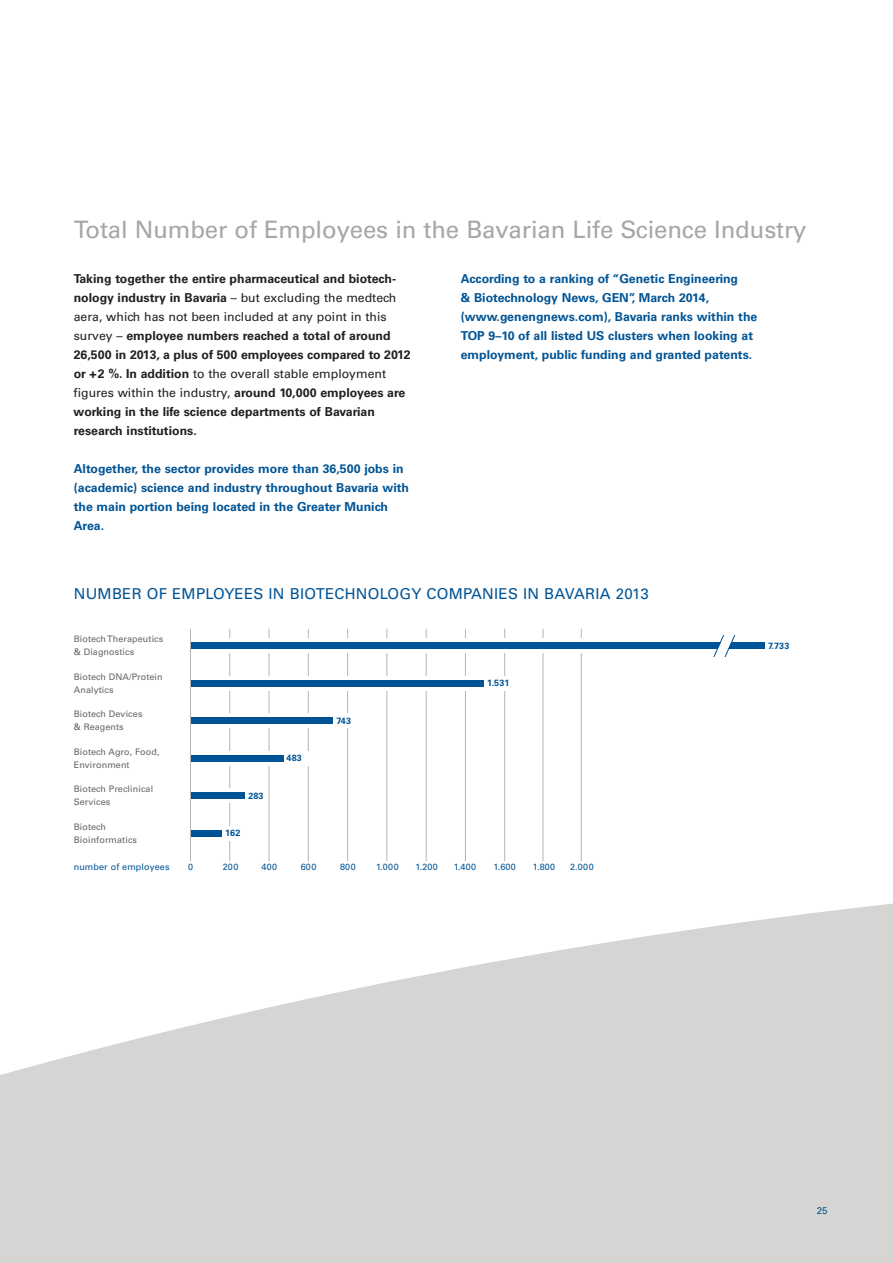
<style>
.page{position:relative;width:893px;height:1263px;background:#fff}
.page>*{position:absolute;margin:0;border:0;box-sizing:border-box;transform-origin:0 0}
.t1{font:24px "Univers LT";letter-spacing:-.005em;color:#a9a5a4}
.t2{font:15px "Univers LT";letter-spacing:.015em;color:#005495}
.t3{font:700 12.3px/19px "Univers LT";color:#231f20}
.t4{font:700 12.3px/19px "Univers LT";color:#005495}
.t5{font:9.75px "Univers LT";color:#005495}
.t6{font:9px/12.8px "Univers LT";letter-spacing:.01em;color:#696362}
.t7{font:9px "Univers LT";letter-spacing:.01em;color:#005495}
.t8{font:700 9px "Univers LT";letter-spacing:.01em;color:#005495}
.s1{font-weight:400}
</style>
<div class="page">
<svg style="left:0;top:800px;width:893px;height:463px;fill:#d7d5d3"></svg>
<hr style="left:229px;top:629px;width:1px;height:232px;background:#b7b3b3">
<hr style="left:269px;top:629px;width:1px;height:232px;background:#b7b3b3">
<hr style="left:308px;top:629px;width:1px;height:232px;background:#b7b3b3">
<hr style="left:347px;top:629px;width:1px;height:232px;background:#b7b3b3">
<hr style="left:386px;top:629px;width:1px;height:232px;background:#b7b3b3">
<hr style="left:426px;top:629px;width:1px;height:232px;background:#b7b3b3">
<hr style="left:465px;top:629px;width:1px;height:232px;background:#b7b3b3">
<hr style="left:504px;top:629px;width:1px;height:232px;background:#b7b3b3">
<hr style="left:543px;top:629px;width:1px;height:232px;background:#b7b3b3">
<hr style="left:581px;top:629px;width:1px;height:232px;background:#b7b3b3">
<div style="left:200px;top:639px;width:466px;height:14px;background:#fff"></div>
<div style="left:200px;top:676px;width:315px;height:14px;background:#fff"></div>
<div style="left:200px;top:713px;width:160px;height:15px;background:#fff"></div>
<div style="left:200px;top:751px;width:120px;height:14px;background:#fff"></div>
<div style="left:200px;top:788px;width:65px;height:15px;background:#fff"></div>
<div style="left:200px;top:826px;width:44px;height:14px;background:#fff"></div>
<div style="left:191px;top:642px;width:574px;height:7px;background:#005495"></div>
<div style="left:191px;top:680px;width:293px;height:6px;background:#005495"></div>
<div style="left:191px;top:717px;width:142px;height:7px;background:#005495"></div>
<div style="left:191px;top:755px;width:92px;height:6px;background:#005495"></div>
<div style="left:191px;top:792px;width:54px;height:7px;background:#005495"></div>
<div style="left:191px;top:830px;width:31px;height:6px;background:#005495"></div>
<hr style="left:190px;top:629px;width:1px;height:232px;background:#b7b3b3">
<svg style="left:713px;top:635px;width:23px;height:22px"></svg>
<h1 class="t1" style="left:74px;top:221px;width:734px">Total Number of Employees in the Bavarian Life Science Industry</h1>
<p class="t3" style="left:74px;top:270px;width:339px">Taking together the entire pharmaceutical and biotech&shy;nology industry in Bavaria <span class="s1">– but excluding the medtech aera, which has not been included at any point in this survey –</span> employee numbers reached a total of around 26,500 in 2013, a plus of 500 employees compared to 2012 or +2 %. In addition <span class="s1">to the overall stable employment figures within the industry,</span> around 10,000 employees are working in the life science departments of Bavarian research institutions.</p>
<p class="t4" style="left:74px;top:460px;width:337px">Altogether, the sector provides more than 36,500 jobs in (academic) science and industry throughout Bavaria with the main portion being located in the Greater Munich Area.</p>
<p class="t4" style="left:461px;top:270px;width:298px">According to a ranking of “Genetic Engineering<br>&amp; Biotechnology News, GEN”, March 2014, (www.genengnews.com), Bavaria ranks within the TOP 9–10 of all listed US clusters when looking at employment, public funding and granted patents.</p>
<p class="t2" style="left:74px;top:588px;width:577px">NUMBER OF EMPLOYEES IN BIOTECHNOLOGY COMPANIES IN BAVARIA 2013</p>
<p class="t6" style="left:74px;top:634px;width:91px">Biotech Therapeutics &amp; Diagnostics</p>
<p class="t6" style="left:74px;top:671px;width:90px">Biotech DNA/Protein<br>Analytics</p>
<p class="t6" style="left:74px;top:709px;width:70px">Biotech Devices &amp; Reagents</p>
<p class="t6" style="left:74px;top:746px;width:87px">Biotech Agro, Food,<br>Environment</p>
<p class="t6" style="left:74px;top:784px;width:81px">Biotech Preclinical<br>Services</p>
<p class="t6" style="left:74px;top:821px;width:65px">Biotech<br>Bioinformatics</p>
<p class="t7" style="left:74px;top:863px;width:97px">number of employees</p>
<p class="t8" style="left:248px;top:792px;width:17px">283</p>
<p class="t8" style="left:225px;top:829px;width:17px">162</p>
<p class="t8" style="left:287px;top:754px;width:17px">483</p>
<p class="t8" style="left:336px;top:717px;width:16px">743</p>
<p class="t8" style="left:487px;top:680px;width:24px">1.531</p>
<p class="t7" style="left:188px;top:863px;width:7px">0</p>
<p class="t7" style="left:223px;top:863px;width:17px">200</p>
<p class="t7" style="left:262px;top:863px;width:17px">400</p>
<p class="t7" style="left:301px;top:863px;width:17px">600</p>
<p class="t7" style="left:340px;top:863px;width:17px">800</p>
<p class="t7" style="left:376px;top:863px;width:24px">1.000</p>
<p class="t7" style="left:416px;top:863px;width:24px">1.200</p>
<p class="t7" style="left:454px;top:863px;width:24px">1.400</p>
<p class="t7" style="left:493px;top:863px;width:24px">1.600</p>
<p class="t7" style="left:533px;top:863px;width:24px">1.800</p>
<p class="t7" style="left:570px;top:863px;width:25px">2.000</p>
<p class="t8" style="left:768px;top:642px;width:23px">7.733</p>
<p class="t5" style="left:817px;top:1207px;width:12px">25</p>
</div>
